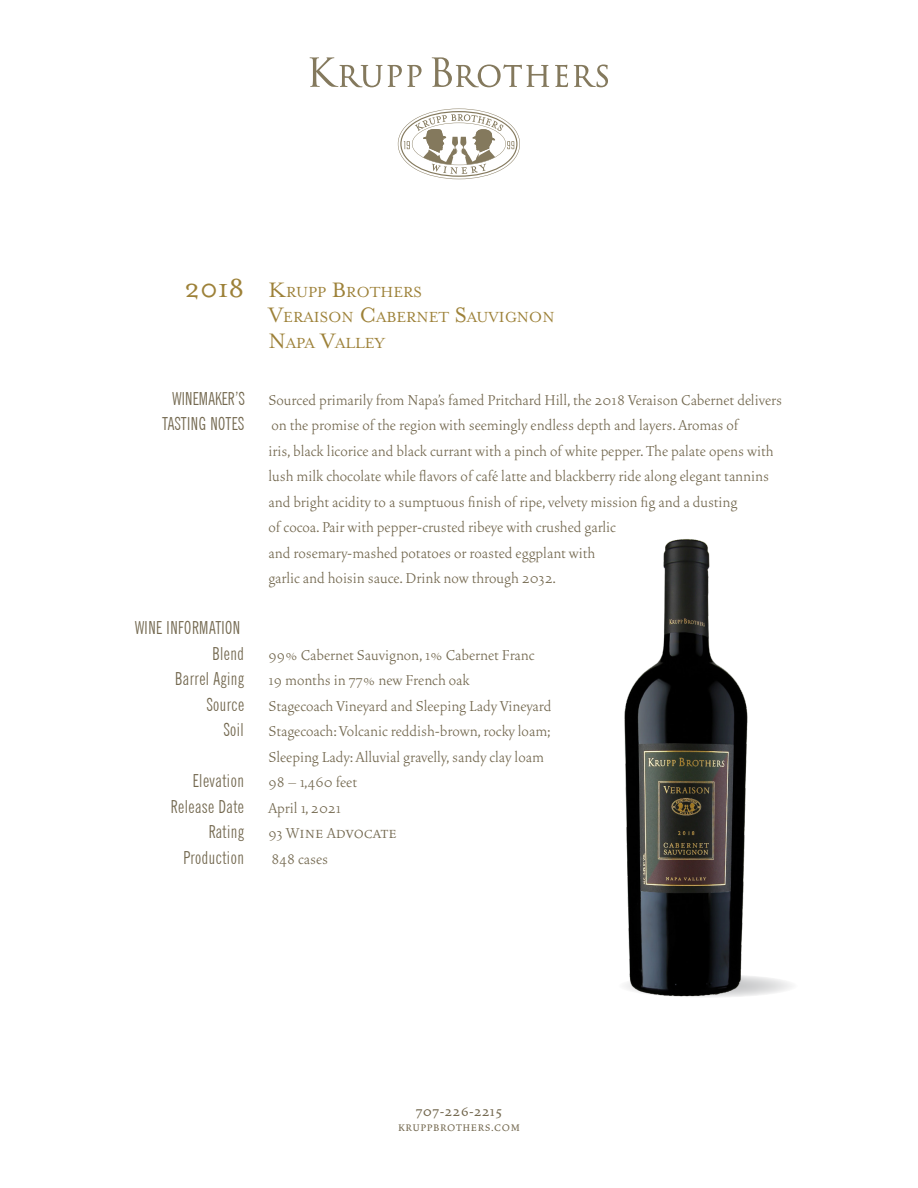
<style>
.page{position:relative;width:918px;height:1188px;background:#fff}
.page>*{position:absolute;margin:0;border:0;box-sizing:border-box;transform-origin:0 0}
.t1{font:300 18px "Vendetta OT";color:#73684f}
.t2{font:extra-condensed 18px "News Gothic BT";letter-spacing:.03em;color:#73684f}
.t3{font:extra-condensed 18px "News Gothic BT";letter-spacing:.01em;color:#73684f}
.t4{font:16.8px "Mrs Eaves Roman";color:#9d8138}
.t5{font:500 15px "Vendetta OT";letter-spacing:.025em;color:#73684f}
.t6{font:500 12px "Vendetta OT";letter-spacing:.05em;color:#73684f}
.s1{font-size:30px}
.s2{font-size:24px}
</style>
<div class="page">
<svg style="left:398px;top:109px;width:122px;height:70px"></svg>
<svg style="left:310px;top:57px;width:112px;height:30px"></svg>
<svg style="left:432px;top:57px;width:117px;height:30px"></svg>
<svg style="left:555px;top:65px;width:13px;height:22px"></svg>
<svg style="left:574px;top:65px;width:34px;height:22px"></svg>
<svg style="left:618px;top:974px;width:180px;height:24px"></svg>
<img style="left:624px;top:539px;width:124px;height:459px">
<p class="t4" style="left:184px;top:283px;width:239px"><span class="s1">2018</span> <span class="s2">K</span>RUPP <span class="s2">B</span>ROTHERS</p>
<p class="t4" style="left:268px;top:308px;width:288px"><span class="s2">V</span>ERAISON <span class="s2">C</span>ABERNET <span class="s2">S</span>AUVIGNON</p>
<p class="t4" style="left:268px;top:334px;width:118px"><span class="s2">N</span>APA <span class="s2">V</span>ALLEY</p>
<p class="t3" style="left:173px;top:387px;width:73px">WINEMAKER’S</p>
<p class="t2" style="left:163px;top:413px;width:83px">TASTING NOTES</p>
<p class="t1" style="left:268px;top:391px;width:515px">Sourced primarily from Napa’s famed Pritchard Hill, the 2018 Veraison Cabernet delivers</p>
<p class="t1" style="left:272px;top:416px;width:468px">on the promise of the region with seemingly endless depth and layers. Aromas of</p>
<p class="t1" style="left:268px;top:442px;width:506px">iris, black licorice and black currant with a pinch of white pepper. The palate opens with</p>
<p class="t1" style="left:268px;top:467px;width:502px">lush milk chocolate while flavors of café latte and blackberry ride along elegant tannins</p>
<p class="t1" style="left:268px;top:493px;width:470px">and bright acidity to a sumptuous finish of ripe, velvety mission fig and a dusting</p>
<p class="t1" style="left:268px;top:518px;width:349px">of cocoa. Pair with pepper-crusted ribeye with crushed garlic</p>
<p class="t1" style="left:268px;top:544px;width:328px">and rosemary-mashed potatoes or roasted eggplant with</p>
<p class="t1" style="left:268px;top:569px;width:289px">garlic and hoisin sauce. Drink now through 2032.</p>
<p class="t2" style="left:135px;top:617px;width:107px">WINE INFORMATION</p>
<p class="t2" style="left:213px;top:642px;width:33px">Blend</p>
<p class="t1" style="left:268px;top:646px;width:267px">99% Cabernet Sauvignon, 1% Cabernet Franc</p>
<p class="t2" style="left:175px;top:668px;width:70px">Barrel Aging</p>
<p class="t1" style="left:268px;top:671px;width:203px">19 months in 77% new French oak</p>
<p class="t2" style="left:207px;top:693px;width:39px">Source</p>
<p class="t1" style="left:268px;top:697px;width:285px">Stagecoach Vineyard and Sleeping Lady Vineyard</p>
<p class="t2" style="left:224px;top:719px;width:22px">Soil</p>
<p class="t1" style="left:268px;top:722px;width:284px">Stagecoach: Volcanic reddish-brown, rocky loam;</p>
<p class="t1" style="left:268px;top:748px;width:277px">Sleeping Lady: Alluvial gravelly, sandy clay loam</p>
<p class="t2" style="left:193px;top:770px;width:53px">Elevation</p>
<p class="t1" style="left:268px;top:773px;width:90px">98 – 1,460 feet</p>
<p class="t2" style="left:171px;top:795px;width:75px">Release Date</p>
<p class="t1" style="left:268px;top:799px;width:74px">April 1, 2021</p>
<p class="t2" style="left:209px;top:821px;width:37px">Rating</p>
<p class="t1" style="left:268px;top:824px;width:130px">93 Wine Advocate</p>
<p class="t2" style="left:183px;top:846px;width:62px">Production</p>
<p class="t1" style="left:272px;top:850px;width:58px">848 cases</p>
<p class="t5" style="left:416px;top:1104px;width:88px">707-226-2215</p>
<p class="t6" style="left:398px;top:1122px;width:123px">KRUPPBROTHERS.COM</p>
</div>
